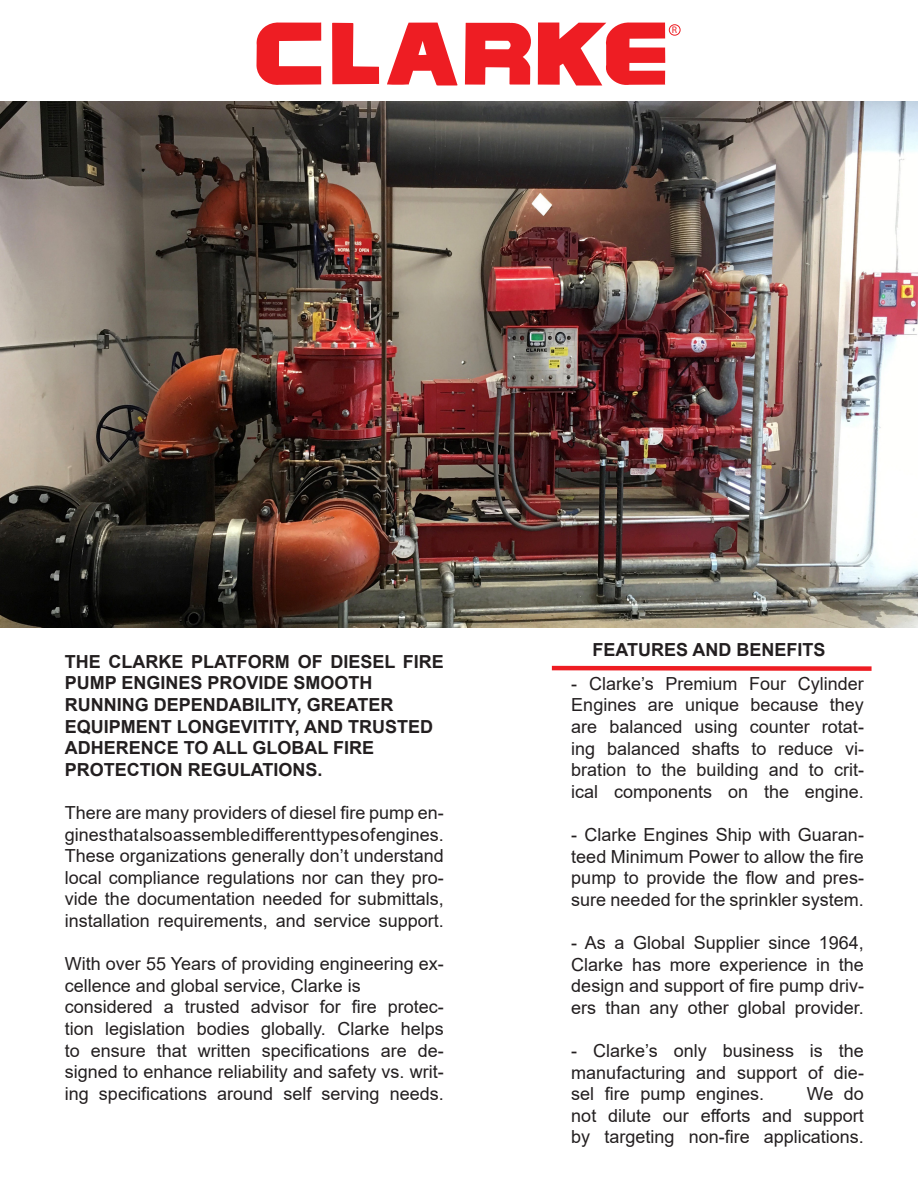
<style>
.page{position:relative;width:918px;height:1188px;background:#fff}
.page>*{position:absolute;margin:0;border:0;box-sizing:border-box;transform-origin:0 0}
.t1{font:18px/21.6px "Arial";color:#231f20;text-align:justify}
.t2{font:700 18px/21.6px "Arial";color:#231f20}
.t3{font:9.6px "Myriad Pro";color:#ee1d23}
</style>
<div class="page">
<svg style="left:465px;top:22px;width:200px;height:64px"></svg>
<svg style="left:387px;top:23px;width:71px;height:62px"></svg>
<svg style="left:332px;top:23px;width:47px;height:61px"></svg>
<svg style="left:256px;top:22px;width:65px;height:63px"></svg>
<div style="left:669px;top:24px;width:11px;height:12px;border:1px solid #ee1d23;border-radius:50%"></div>
<img style="left:0;top:102px;width:918px;height:525px">
<svg style="left:551px;top:665px;width:321px;height:6px;background:#f2555a"></svg>
<p class="t3" style="left:672px;top:24px;width:7px">R</p>
<p class="t2" style="left:65px;top:651px;width:381px">THE CLARKE PLATFORM OF DIESEL FIRE<br>PUMP ENGINES PROVIDE SMOOTH</p>
<p class="t2" style="left:65px;top:694px;width:330px">RUNNING DEPENDABILITY, GREATER</p>
<p class="t2" style="left:65px;top:716px;width:370px">EQUIPMENT LONGEVITITY, AND TRUSTED<br>ADHERENCE TO ALL GLOBAL FIRE</p>
<p class="t2" style="left:65px;top:759px;width:259px">PROTECTION REGULATIONS.</p>
<p class="t1" style="left:65px;top:802px;width:381px">There are many providers of diesel fire pump en&shy;gines that also assemble different types of engines.<br>These organizations generally don’t understand local compliance regulations nor can they pro&shy;vide the documentation needed for submittals, installation requirements, and service support.</p>
<p class="t1" style="left:65px;top:953px;width:381px;text-align:left">With over 55 Years of providing engineering ex&shy;cellence and global service, Clarke is considered a trusted advisor for fire protec&shy;tion legislation bodies globally. Clarke helps to ensure that written specifications are de&shy;signed to enhance reliability and safety vs. writ&shy;ing specifications around self serving needs.</p>
<p class="t2" style="left:592px;top:639px;width:235px">FEATURES AND BENEFITS</p>
<p class="t1" style="left:571px;top:672px;width:294px">- Clarke’s Premium Four Cylinder Engines are unique because they are balanced using counter rotat&shy;ing balanced shafts to reduce vi&shy;bration to the building and to crit&shy;ical components on the engine.</p>
<p class="t1" style="left:571px;top:824px;width:294px">- Clarke Engines Ship with Guaran&shy;teed Minimum Power to allow the fire pump to provide the flow and pres&shy;sure needed for the sprinkler system.</p>
<p class="t1" style="left:571px;top:932px;width:294px">- As a Global Supplier since 1964, Clarke has more experience in the design and support of fire pump driv&shy;ers than any other global provider.</p>
<p class="t1" style="left:571px;top:1040px;width:294px">- Clarke’s only business is the</p>
<p class="t1" style="left:571px;top:1061px;width:294px">manufacturing and support of die&shy;sel fire pump engines.</p>
<p class="t1" style="left:571px;top:1083px;width:294px;text-indent:235px">We do not dilute our efforts and support by targeting non-fire applications.</p>
</div>
